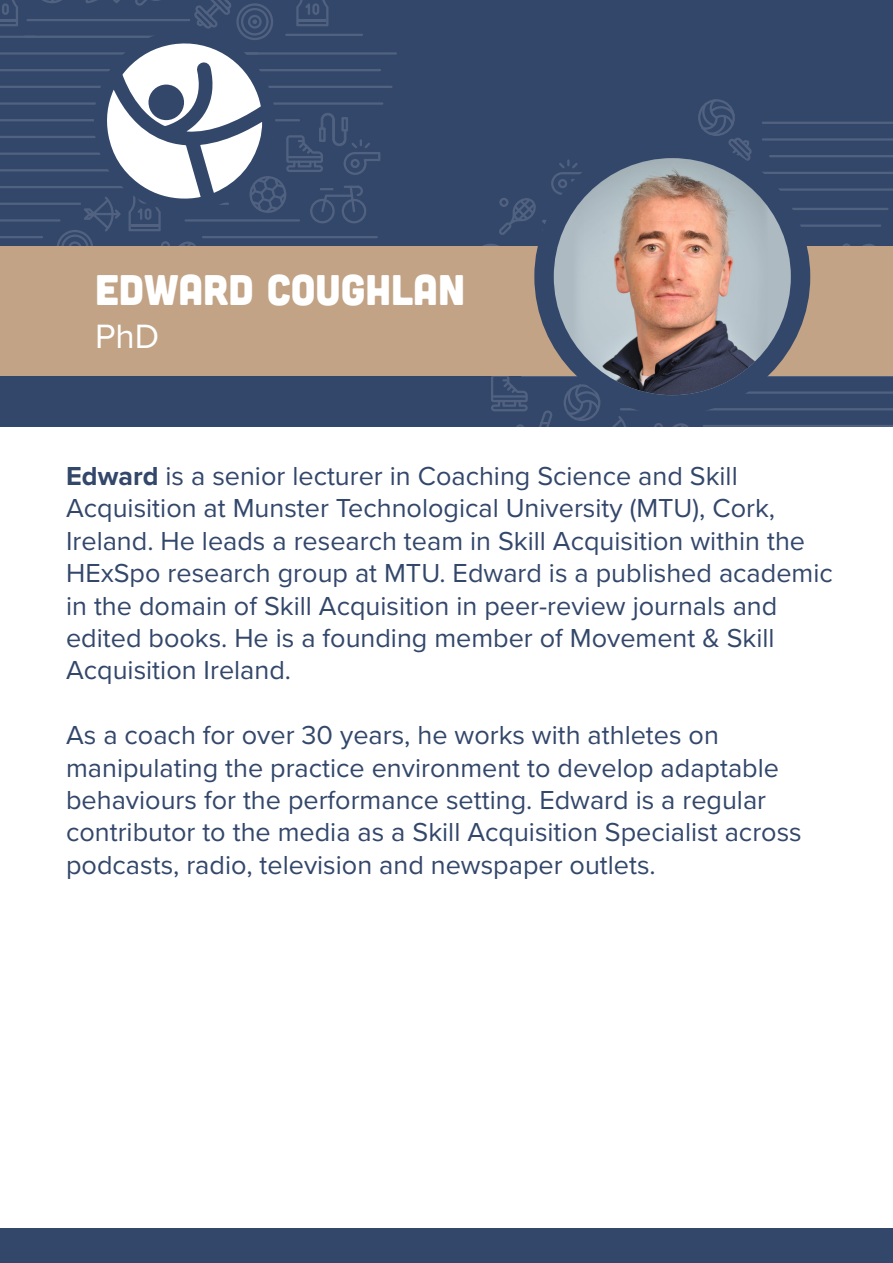
<style>
.page{position:relative;width:893px;height:1263px;background:#33476b}
.page>*{position:absolute;margin:0;border:0;box-sizing:border-box;transform-origin:0 0}
.t1{font:42.75px "Cubano";color:#fff}
.t2{font:34.95px "Proxima Nova";color:#fff}
.t3{font:27px/32.4px "Proxima Nova";color:#33476b}
.s1{font-weight:700}
</style>
<div class="page">
<hr style="left:28px;top:19px;width:161px;height:2px;background:#fff">
<hr style="left:0;top:52px;width:257px;height:3px;background:#fff">
<hr style="left:246px;top:52px;width:150px;height:3px;background:#fff">
<hr style="left:0;top:69px;width:380px;height:2px;background:#fff">
<hr style="left:0;top:86px;width:391px;height:2px;background:#fff">
<hr style="left:0;top:102px;width:382px;height:3px;background:#fff">
<hr style="left:0;top:119px;width:299px;height:2px;background:#fff">
<hr style="left:0;top:36px;width:35px;height:2px;background:#fff">
<hr style="left:0;top:136px;width:273px;height:2px;background:#fff">
<hr style="left:0;top:152px;width:264px;height:3px;background:#fff">
<hr style="left:0;top:169px;width:255px;height:2px;background:#fff">
<hr style="left:0;top:186px;width:234px;height:2px;background:#fff">
<hr style="left:0;top:203px;width:80px;height:2px;background:#fff">
<hr style="left:0;top:219px;width:59px;height:3px;background:#fff">
<hr style="left:0;top:236px;width:42px;height:2px;background:#fff">
<svg style="left:0;top:0;width:18px;height:26px"></svg>
<svg style="left:34px;top:0;width:346px;height:246px"></svg>
<hr style="left:763px;top:122px;width:130px;height:2px;background:#fff">
<hr style="left:763px;top:138px;width:130px;height:3px;background:#fff">
<hr style="left:770px;top:155px;width:123px;height:2px;background:#fff">
<hr style="left:755px;top:172px;width:138px;height:2px;background:#fff">
<hr style="left:763px;top:188px;width:130px;height:3px;background:#fff">
<hr style="left:788px;top:208px;width:99px;height:2px;background:#fff">
<hr style="left:794px;top:224px;width:86px;height:3px;background:#fff">
<hr style="left:522px;top:375px;width:371px;height:2px;background:#fff">
<hr style="left:615px;top:391px;width:278px;height:3px;background:#fff">
<hr style="left:621px;top:408px;width:272px;height:2px;background:#fff">
<hr style="left:704px;top:425px;width:189px;height:2px;background:#fff">
<svg style="left:483px;top:244px;width:16px;height:2px"></svg>
<svg style="left:491px;top:376px;width:61px;height:52px"></svg>
<svg style="left:564px;top:387px;width:70px;height:41px"></svg>
<svg style="left:499px;top:198px;width:37px;height:37px"></svg>
<svg style="left:843px;top:243px;width:32px;height:3px"></svg>
<svg style="left:654px;top:423px;width:65px;height:5px"></svg>
<svg style="left:542px;top:99px;width:235px;height:125px"></svg>
<div style="left:0;top:246px;width:893px;height:130px;background:#c2a385"></div>
<svg style="left:544px;top:148px;width:256px;height:257px;fill:#adbac2"></svg>
<img style="left:573px;top:158px;width:195px;height:237px">
<div style="left:534px;top:139px;width:276px;height:276px;border:19px solid #33476b;border-radius:50%"></div>
<div style="left:0;top:428px;width:893px;height:800px;background:#fff"></div>
<p class="t1" style="left:95px;top:262px;width:371px">EDWARD COUGHLAN</p>
<p class="t2" style="left:95px;top:310px;width:66px">PhD</p>
<p class="t3" style="left:66px;top:459px;width:768px"><span class="s1">Edward</span> is a senior lecturer in Coaching Science and Skill Acquisition at Munster Technological University (MTU), Cork, Ireland. He leads a research team in Skill Acquisition within the HExSpo research group at MTU. Edward is a published academic in the domain of Skill Acquisition in peer-review journals and edited books. He is a founding member of Movement &amp; Skill Acquisition Ireland.</p>
<p class="t3" style="left:66px;top:718px;width:737px">As a coach for over 30 years, he works with athletes on manipulating the practice environment to develop adaptable behaviours for the performance setting. Edward is a regular contributor to the media as a Skill Acquisition Specialist across podcasts, radio, television and newspaper outlets.</p>
</div>
